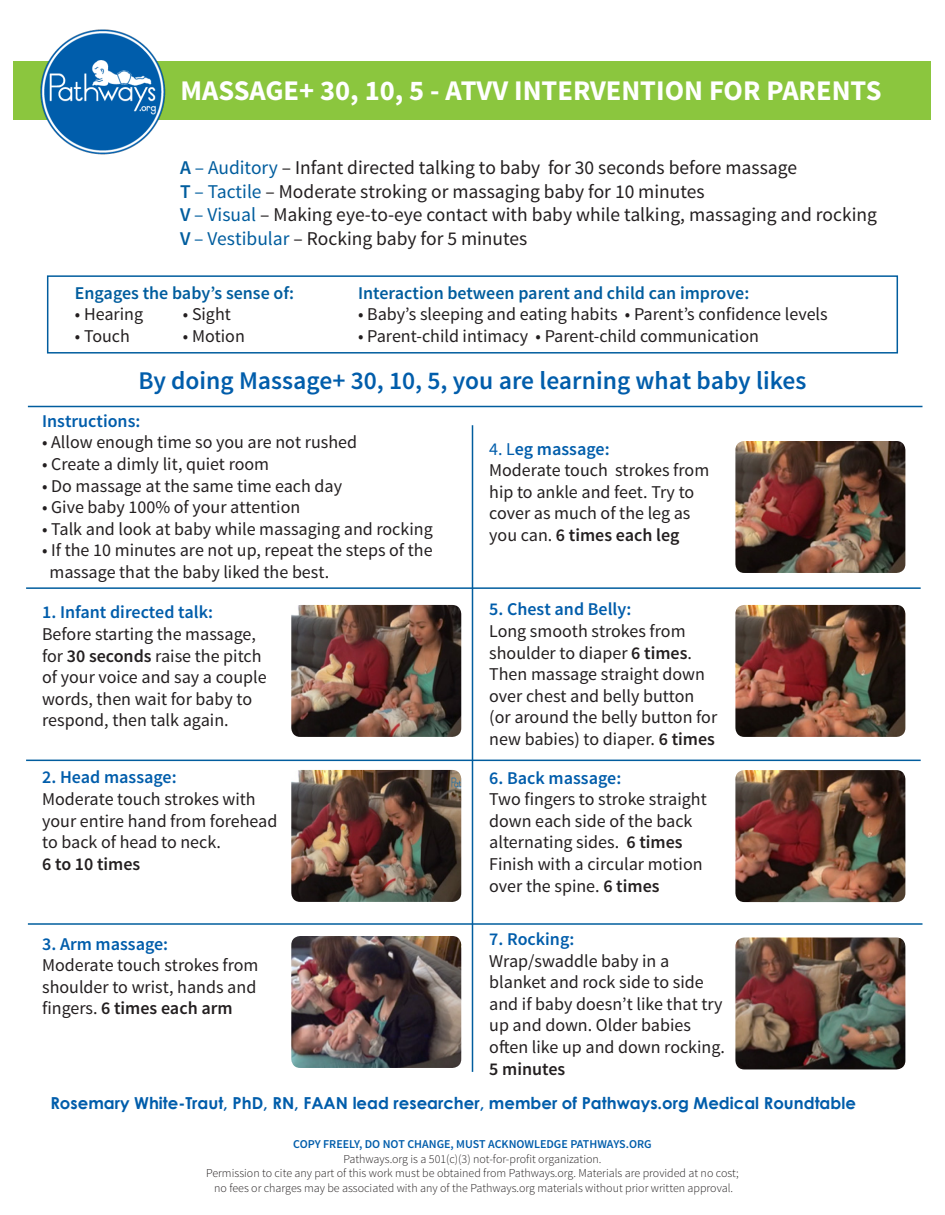
<style>
.page{position:relative;width:945px;height:1215px;background:#fff}
.page>*{position:absolute;margin:0;border:0;box-sizing:border-box;transform-origin:0 0}
.t1{font:700 28.5px "Source Sans Pro";color:#fff}
.t2{font:600 25.5px "Source Sans Pro";color:#015dab}
.t3{font:19.5px "Source Sans Pro";color:#231f20}
.t4{font:18px/21.6px "Source Sans Pro";color:#231f20}
.t5{font:600 18px "Source Sans Pro";color:#015dab}
.t6{font:600 18px "Source Sans Pro";color:#015d9e}
.t7{font:600 18px "Source Sans Pro";color:#231f20}
.t8{font:700 16.5px "Century Gothic";color:#015dab}
.t9{font:300 12px/14.4px "Source Sans Pro";color:#231f20;text-align:center}
.t10{font:600 12px "Source Sans Pro";color:#015dab}
.s1{font-weight:600;color:#015d9e}
.s2{color:#015d9e}
.s3{font-weight:600}
.s4{font-weight:400}
</style>
<div class="page">
<div style="left:14px;top:61px;width:918px;height:59px;background:#8bc63e"></div>
<img style="left:40px;top:29px;width:126px;height:126px">
<div style="left:47px;top:275px;width:851px;height:79px;border:2px solid #015d9e"></div>
<img style="left:291px;top:605px;width:170px;height:132px">
<img style="left:735px;top:605px;width:170px;height:132px">
<img style="left:291px;top:936px;width:170px;height:132px">
<img style="left:291px;top:770px;width:170px;height:132px">
<img style="left:735px;top:770px;width:170px;height:132px">
<img style="left:735px;top:441px;width:170px;height:132px">
<img style="left:735px;top:938px;width:170px;height:131px">
<hr style="left:26px;top:587px;width:895px;height:2px;background:#015d9e">
<hr style="left:26px;top:760px;width:895px;height:1px;background:#015d9e">
<hr style="left:28px;top:923px;width:895px;height:2px;background:#015d9e">
<hr style="left:28px;top:406px;width:895px;height:1px;background:#015d9e">
<hr style="left:472px;top:425px;width:1px;height:647px;background:#015d9e">
<p class="t1" style="left:180px;top:72px;width:703px">MASSAGE+ 30, 10, 5 - ATVV INTERVENTION FOR PARENTS</p>
<p class="t3" style="left:180px;top:156px;width:619px"><span class="s1">A</span> <span class="s2">– Auditory</span> – Infant directed talking to baby for 30 seconds before massage</p>
<p class="t3" style="left:180px;top:179px;width:526px"><span class="s1">T</span> <span class="s2">– Tactile</span> – Moderate stroking or massaging baby for 10 minutes</p>
<p class="t3" style="left:180px;top:203px;width:698px"><span class="s1">V</span> <span class="s2">– Visual</span> – Making eye-to-eye contact with baby while talking, massaging and rocking</p>
<p class="t3" style="left:180px;top:226px;width:349px"><span class="s1">V</span> <span class="s2">– Vestibular</span> – Rocking baby for 5 minutes</p>
<p class="t6" style="left:75px;top:281px;width:221px">Engages the baby’s sense of:</p>
<p class="t4" style="left:75px;top:304px;width:70px">• Hearing</p>
<p class="t4" style="left:183px;top:304px;width:50px">• Sight</p>
<p class="t4" style="left:75px;top:325px;width:57px">• Touch</p>
<p class="t4" style="left:183px;top:325px;width:63px">• Motion</p>
<p class="t6" style="left:358px;top:281px;width:393px">Interaction between parent and child can improve:</p>
<p class="t4" style="left:358px;top:304px;width:471px">• Baby’s sleeping and eating habits • Parent’s confidence levels</p>
<p class="t4" style="left:358px;top:325px;width:402px">• Parent-child intimacy • Parent-child communication</p>
<p class="t2" style="left:139px;top:364px;width:669px">By doing Massage+ 30, 10, 5, you are learning what baby likes</p>
<p class="t5" style="left:42px;top:409px;width:100px">Instructions:</p>
<p class="t4" style="left:42px;top:432px;width:316px">• Allow enough time so you are not rushed</p>
<p class="t4" style="left:42px;top:453px;width:229px">• Create a dimly lit, quiet room</p>
<p class="t4" style="left:42px;top:475px;width:302px">• Do massage at the same time each day</p>
<p class="t4" style="left:42px;top:497px;width:260px">• Give baby 100% of your attention</p>
<p class="t4" style="left:42px;top:518px;width:392px">• Talk and look at baby while massaging and rocking</p>
<p class="t4" style="left:49px;top:540px;width:385px;text-indent:-7px">• If the 10 minutes are not up, repeat the steps of the massage that the baby liked the best.</p>
<p class="t5" style="left:42px;top:601px;width:172px">1. Infant directed talk:</p>
<p class="t4" style="left:42px;top:624px;width:226px">Before starting the massage, for <span class="s3">30 seconds</span> raise the pitch of your voice and say a couple words, then wait for baby to respond, then talk again.</p>
<p class="t5" style="left:42px;top:766px;width:136px">2. Head massage:</p>
<p class="t4" style="left:42px;top:789px;width:237px">Moderate touch strokes with your entire hand from forehead to back of head to neck.</p>
<p class="t7" style="left:42px;top:853px;width:100px">6 to 10 times</p>
<p class="t5" style="left:42px;top:932px;width:128px">3. Arm massage:</p>
<p class="t4" style="left:42px;top:955px;width:218px">Moderate touch strokes from</p>
<p class="t4" style="left:42px;top:976px;width:216px">shoulder to wrist, hands and fingers. <span class="s3">6 times each arm</span></p>
<p class="t5" style="left:489px;top:437px;width:122px"><span class="s4">4. L</span>eg massage:</p>
<p class="t4" style="left:489px;top:460px;width:222px">Moderate touch strokes from hip to ankle and feet. Try to cover as much of the leg as</p>
<p class="t7" style="left:489px;top:524px;width:192px"><span class="s4">you can.</span> 6 times each leg</p>
<p class="t5" style="left:489px;top:598px;width:144px">5. Chest and Belly:</p>
<p class="t4" style="left:489px;top:621px;width:198px">Long smooth strokes from</p>
<p class="t4" style="left:489px;top:642px;width:204px">shoulder to diaper <span class="s3">6 times</span>.</p>
<p class="t4" style="left:489px;top:664px;width:217px">Then massage straight down</p>
<p class="t4" style="left:489px;top:685px;width:207px">over chest and belly button</p>
<p class="t4" style="left:489px;top:707px;width:230px">(or around the belly button for new babies) to diaper. <span class="s3">6 times</span></p>
<p class="t5" style="left:489px;top:766px;width:134px">6. Back massage:</p>
<p class="t4" style="left:489px;top:789px;width:219px">Two fingers to stroke straight down each side of the back alternating sides. <span class="s3">6 times</span></p>
<p class="t4" style="left:489px;top:854px;width:215px">Finish with a circular motion over the spine. <span class="s3">6 times</span></p>
<p class="t5" style="left:489px;top:928px;width:87px">7. Rocking:</p>
<p class="t4" style="left:489px;top:950px;width:237px">Wrap/swaddle baby in a blanket and rock side to side and if baby doesn’t like that try up and down. Older babies often like up and down rocking.</p>
<p class="t7" style="left:489px;top:1057px;width:78px">5 minutes</p>
<p class="t8" style="left:50px;top:1090px;width:807px">Rosemary White-Traut, PhD, RN, FAAN lead researcher, member of Pathways.org Medical Roundtable</p>
<p class="t10" style="left:293px;top:1137px;width:360px">COPY FREELY, DO NOT CHANGE, MUST ACKNOWLEDGE PATHWAYS.ORG</p>
<p class="t9" style="left:343px;top:1152px;width:260px">Pathways.org is a 501(c)(3) not-for-profit organization.</p>
<p class="t9" style="left:206px;top:1166px;width:534px">Permission to cite any part of this work must be obtained from Pathways.org. Materials are provided at no cost; no fees or charges may be associated with any of the Pathways.org materials without prior written approval.</p>
</div>
